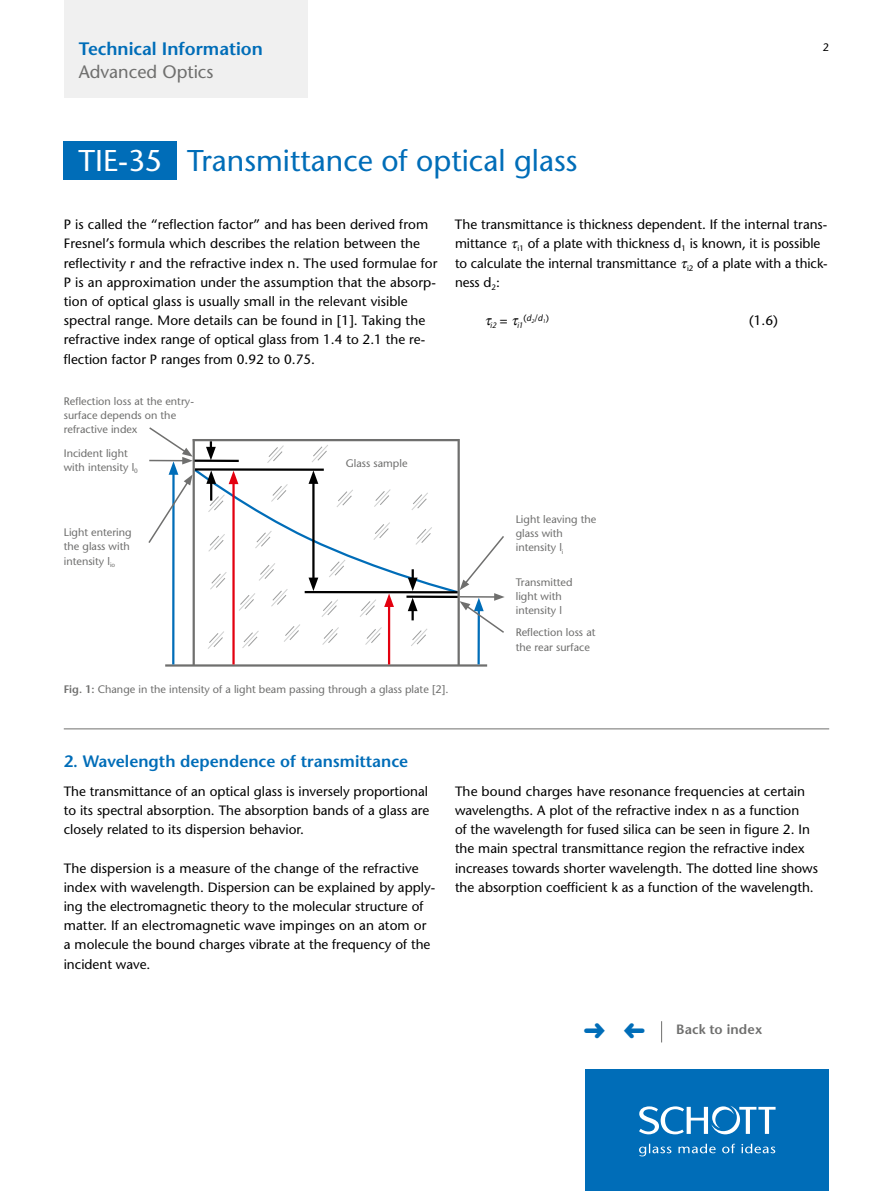
<style>
.page{position:relative;width:893px;height:1191px;background:#fff}
.page>*{position:absolute;margin:0;border:0;box-sizing:border-box;transform-origin:0 0}
.t1{font:500 30px "Stone Sans Std";color:#006db8}
.t2{font:600 18px "Stone Sans Std";color:#006db8}
.t3{font:500 18px "Stone Sans Std";color:#6f6f6e}
.t4{font:600 16.5px "Stone Sans Std";color:#006db8}
.t5{font:500 13.5px/19.2px "Stone Sans Std";color:#000}
.t6{font:600 13.5px "Stone Sans Std";letter-spacing:.01em;color:#6f6f6e}
.t7{font:500 10.8px/14.2px "Stone Sans Std";color:#6f6f6e}
.t8{font:500 10.8px "Stone Sans Std";color:#000}
.t9{font:500 9px "Stone Sans Std";color:#000}
.t10{font:italic 500 7.8px "Stone Sans Std";color:#000}
.s1{color:#fff}
.s2{font-style:italic}
.s3{font-weight:600}
</style>
<div class="page">
<div style="left:585px;top:1069px;width:244px;height:122px;background:#006db8"></div>
<svg style="left:639px;top:1105px;width:137px;height:51px"></svg>
<div style="left:64px;top:0;width:244px;height:98px;background:#f0f0f0"></div>
<div style="left:64px;top:142px;width:113px;height:38px;background:#006db8"></div>
<svg style="left:661px;top:1021px;width:1px;height:21px"></svg>
<hr style="left:64px;top:728px;width:765px;height:1px;background:#6f6f6e">
<hr style="left:165px;top:664px;width:322px;height:2px;background:#6f6f6e">
<hr style="left:458px;top:439px;width:2px;height:226px;background:#6f6f6e">
<hr style="left:193px;top:439px;width:2px;height:226px;background:#6f6f6e">
<hr style="left:172px;top:470px;width:3px;height:194px;background:#006db8">
<hr style="left:477px;top:607px;width:3px;height:57px;background:#006db8">
<hr style="left:388px;top:603px;width:2px;height:61px;background:#e3000f">
<hr style="left:232px;top:480px;width:3px;height:184px;background:#e3000f">
<svg style="left:148px;top:427px;width:357px;height:222px"></svg>
<h2 class="t2" style="left:79px;top:38px;width:186px">Technical Information</h2>
<p class="t8" style="left:823px;top:40px;width:8px">2</p>
<h2 class="t3" style="left:79px;top:61px;width:136px">Advanced Optics</h2>
<h1 class="t1" style="left:78px;top:143px;width:500px"><span class="s1">TIE-35</span> Transmittance of optical glass</h1>
<p class="t5" style="left:64px;top:215px;width:375px">P is called the “reflection factor” and has been derived from Fresnel’s formula which describes the relation between the reflectivity r and the refractive index n. The used formulae for P is an approximation under the assumption that the absorp&shy;tion of optical glass is usually small in the relevant visible spectral range. More details can be found in [1]. Taking the refractive index range of optical glass from 1.4 to 2.1 the re&shy;flection factor P ranges from 0.92 to 0.75.</p>
<p class="t5" style="left:455px;top:215px;width:374px">The transmittance is thickness dependent. If the internal trans&shy;mittance <sub>i1</sub> of a plate with thickness d<sub>1</sub> is known, it is possible to calculate the internal transmittance <sub>i2</sub> of a plate with a thick&shy;ness d<sub>2</sub>:</p>
<p class="t9" style="left:523px;top:312px;width:27px">(<span class="s2">d</span><sub>2</sub>/<span class="s2">d</span><sub>1</sub>)</p>
<p class="t5" style="left:749px;top:311px;width:30px">(1.6)</p>
<p class="t10" style="left:490px;top:321px;width:35px">i2 <sup>=</sup> i1</p>
<p class="t7" style="left:64px;top:394px;width:132px">Reflection loss at the entry&shy;surface depends on the refractive index</p>
<p class="t7" style="left:64px;top:446px;width:76px">Incident light with intensity l<sub>0</sub></p>
<p class="t7" style="left:64px;top:525px;width:69px">Light entering the glass with intensity l<sub>io</sub></p>
<p class="t7" style="left:346px;top:456px;width:63px">Glass sample</p>
<p class="t7" style="left:64px;top:682px;width:386px"><span class="s3">Fig. 1:</span> Change in the intensity of a light beam passing through a glass plate [2].</p>
<p class="t7" style="left:516px;top:512px;width:82px">Light leaving the glass with intensity l<sub>i</sub></p>
<p class="t7" style="left:516px;top:575px;width:58px">Transmitted light with intensity l</p>
<p class="t7" style="left:516px;top:625px;width:81px">Reflection loss at the rear surface</p>
<p class="t4" style="left:64px;top:751px;width:346px">2. Wavelength dependence of transmittance</p>
<p class="t5" style="left:64px;top:781px;width:367px;text-align:justify">The transmittance of an optical glass is inversely proportional to its spectral absorption. The absorption bands of a glass are closely related to its dispersion behavior.</p>
<p class="t5" style="left:64px;top:858px;width:373px">The dispersion is a measure of the change of the refractive index with wavelength. Dispersion can be explained by apply&shy;ing the electromagnetic theory to the molecular structure of matter. If an electromagnetic wave impinges on an atom or a molecule the bound charges vibrate at the frequency of the incident wave.</p>
<p class="t5" style="left:455px;top:781px;width:364px">The bound charges have resonance frequencies at certain wavelengths. A plot of the refractive index n as a function<br>of the wavelength for fused silica can be seen in figure 2. In the main spectral transmittance region the refractive index increases towards shorter wavelength. The dotted line shows the absorption coefficient k as a function of the wavelength.</p>
<p class="t6" style="left:676px;top:1021px;width:88px">Back to index</p>
</div>
